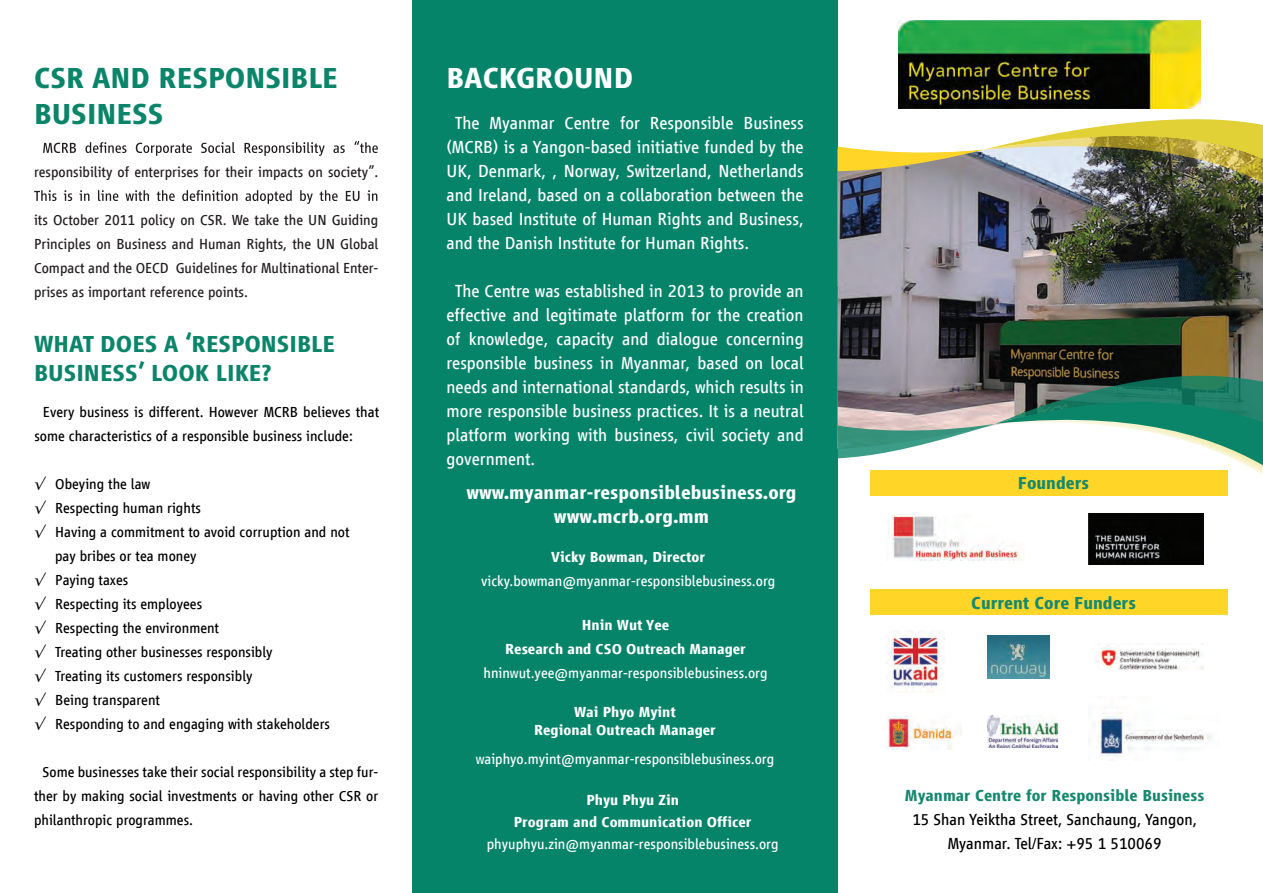
<style>
.page{position:relative;width:1263px;height:893px;background:#fff}
.page>*{position:absolute;margin:0;border:0;box-sizing:border-box;transform-origin:0 0}
.t1{font:700 30px/36px "Vialog LT";color:#0b856a}
.t2{font:700 30px "Vialog LT";color:#fff}
.t3{font:700 24px/28.8px "Vialog LT";color:#0b856a}
.t4{font:700 19.5px/23.4px "Vialog LT";color:#fff;text-align:center}
.t5{font:18px/24px "Vialog LT";color:#fff;text-align:justify}
.t6{font:700 18px "Vialog LT";color:#15896e}
.t7{font:16.5px/24px "Vialog LT";color:#000;text-align:center}
.t8{font:15px/24px "Vialog LT";color:#000}
.t9{font:15px/24px "Vialog LT";color:#231f20;text-align:justify}
.t10{font:15px/24px "Vialog LT Com";color:#fff;text-align:center}
.t11{font:15px/24px "Vialog LT";color:#fff;text-align:center}
.t12{font:700 15px/18px "Vialog LT Com";color:#fff;text-align:center}
.s1{font-family:"Georgia";font-style:italic}
.s2{font-family:"Vialog LT Com"}
.s3{font-weight:700}
.s4{font-weight:700;color:#15896e}
</style>
<div class="page">
<div style="left:412px;top:0;width:426px;height:893px;background:#05846a"></div>
<img style="left:838px;top:191px;width:425px;height:174px">
<svg style="left:838px;top:365px;width:425px;height:119px"></svg>
<img style="left:838px;top:119px;width:425px;height:72px">
<img style="left:898px;top:21px;width:302px;height:87px">
<div style="left:871px;top:471px;width:357px;height:25px;background:#ffd627"></div>
<img style="left:1089px;top:514px;width:115px;height:50px">
<img style="left:888px;top:514px;width:137px;height:46px">
<img style="left:888px;top:632px;width:55px;height:60px">
<img style="left:987px;top:635px;width:62px;height:44px">
<img style="left:1095px;top:645px;width:109px;height:25px">
<img style="left:887px;top:716px;width:75px;height:33px">
<img style="left:1097px;top:712px;width:114px;height:48px">
<img style="left:987px;top:715px;width:71px;height:32px">
<svg style="left:43px;top:141px;width:335px;height:15px"></svg>
<svg style="left:34px;top:190px;width:343px;height:14px"></svg>
<div style="left:871px;top:590px;width:357px;height:25px;background:#ffd627"></div>
<p class="t1" style="left:34px;top:60px;width:305px">CSR AND RESPONSIBLE<br>BUSINESS</p>
<p class="t9" style="left:34px;top:160px;width:346px">responsibility of enterprises for their impacts on society”.</p>
<p class="t9" style="left:34px;top:208px;width:346px">its October 2011 policy on CSR. We take the UN Guiding Principles on Business and Human Rights, the UN Global Compact and the OECD Guidelines for Multinational Enter&shy;prises as important reference points.</p>
<p class="t3" style="left:34px;top:330px;width:302px">WHAT DOES A ‘RESPONSIBLE<br>BUSINESS’ LOOK LIKE?</p>
<p class="t8" style="left:34px;top:400px;width:346px;text-indent:9px">Every business is different. However MCRB believes that some characteristics of a responsible business include:</p>
<p class="t8" style="left:34px;top:472px;width:118px"><span class="s1">√</span> Obeying the law</p>
<p class="t8" style="left:34px;top:496px;width:168px"><span class="s1">√</span> Respecting <span class="s2">h</span>uman <span class="s2">r</span>ights</p>
<p class="t8" style="left:34px;top:520px;width:317px"><span class="s1">√</span> Having a commitment to avoid corruption and not</p>
<p class="t8" style="left:55px;top:544px;width:143px">pay bribes or tea money</p>
<p class="t8" style="left:34px;top:568px;width:96px"><span class="s1">√</span> Paying <span class="s2">t</span>axes</p>
<p class="t8" style="left:34px;top:592px;width:170px"><span class="s1">√</span> Respecting its employees</p>
<p class="t8" style="left:34px;top:616px;width:187px"><span class="s1">√</span> Respecting the environment</p>
<p class="t8" style="left:34px;top:640px;width:240px"><span class="s1">√</span> Treating other businesses responsibly</p>
<p class="t8" style="left:34px;top:664px;width:220px"><span class="s1">√</span> Treating its customers responsibly</p>
<p class="t8" style="left:34px;top:688px;width:127px"><span class="s1">√</span> Being transparent</p>
<p class="t8" style="left:34px;top:712px;width:298px"><span class="s1">√</span> Responding to and engaging with stakeholders</p>
<p class="t8" style="left:34px;top:760px;width:346px;text-align:justify;text-indent:9px">Some businesses take their social responsibility a step fur&shy;ther by making social investments or having other CSR or philanthropic programmes.</p>
<p class="t2" style="left:446px;top:62px;width:188px">BACKGROUND</p>
<p class="t5" style="left:446px;top:111px;width:359px;text-indent:8px">The Myanmar Centre for Responsible Business (MCRB) is a Yangon-based initiative funded by the UK, Denmark, , Norway, Switzerland, Netherlands and Ireland, based on a collaboration between the UK based Institute of Human Rights and Business, and the Danish Institute for Human Rights.</p>
<p class="t5" style="left:446px;top:279px;width:359px;text-indent:8px">The Centre was established in 2013 to provide an effective and legitimate platform for the creation of knowledge, capacity and dialogue concerning responsible business in Myanmar, based on local needs and international standards, which results in more responsible business practices. It is a neutral platform working with business, civil society and government.</p>
<p class="t4" style="left:466px;top:481px;width:332px">www.myanmar-responsiblebusiness.org www.mcrb.org.mm</p>
<p class="t11" style="left:481px;top:545px;width:295px"><span class="s3">Vicky Bowman, Director </span>vicky.bowman@myanmar-responsiblebusiness.org</p>
<p class="t10" style="left:483px;top:613px;width:286px"><span class="s3">Hnin Wut Yee<br>Research and CSO Outreach Manager </span>hninwut.yee@myanmar-responsiblebusiness.org</p>
<p class="t12" style="left:534px;top:703px;width:183px">Wai Phyo Myint<br>Regional Outreach Manager</p>
<p class="t10" style="left:476px;top:747px;width:300px">waiphyo.myint@myanmar-responsiblebusiness.org</p>
<p class="t10" style="left:487px;top:789px;width:293px;line-height:21.9px"><span class="s3">Phyu Phyu Zin<br>Program and Communication Officer </span>phyuphyu.zin@myanmar-responsiblebusiness.org</p>
<p class="t6" style="left:1018px;top:473px;width:73px">Founders</p>
<p class="t6" style="left:971px;top:593px;width:166px">Current Core Funders</p>
<p class="t7" style="left:905px;top:783px;width:301px"><span class="s4">Myanmar Centre for Responsible Business<br></span>15 Shan Yeiktha Street, Sanchaung, Yangon,<br>Myanmar. Tel/Fax: +95 1 510069</p>
</div>
